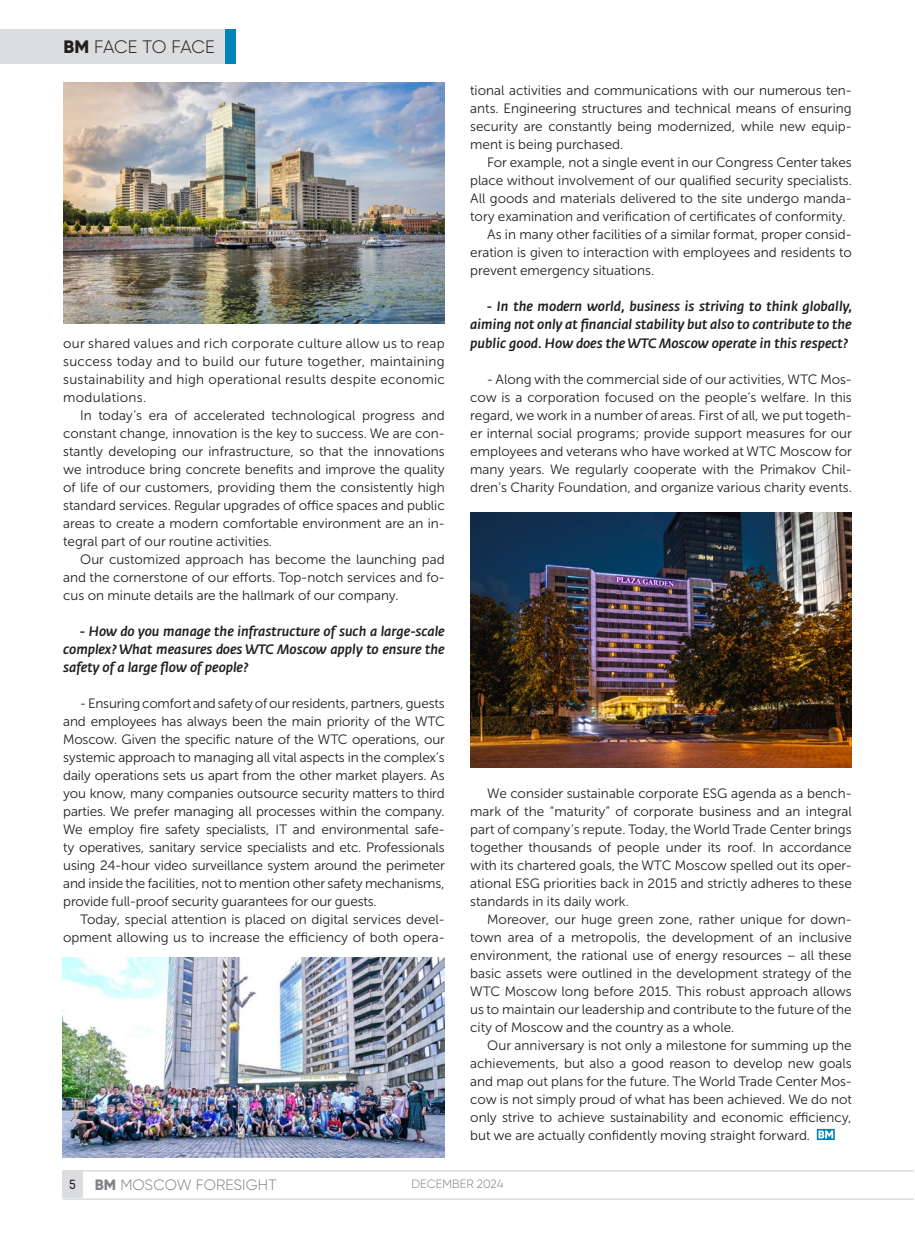
<style>
.page{position:relative;width:915px;height:1234px;background:#fff}
.page>*{position:absolute;margin:0;border:0;box-sizing:border-box;transform-origin:0 0}
.t1{font:300 18px "Gilroy";letter-spacing:-.015em;color:#231f20}
.t2{font:300 15px "Gilroy";letter-spacing:.01em;color:#808285}
.text{font:13.5px/18px "Museo Sans Cyrl 300";color:#231f20;text-align:justify}
.qwestion{font:italic 500 13.5px/18px "Fedra Sans Pro";color:#231f20;text-align:justify}
.t3{font:300 12px "Gilroy";letter-spacing:.01em;color:#808285}
.t4{font:12px "Kelson Sans";color:#231f20}
.s1{font-weight:800}
</style>
<div class="page">
<div style="left:0;top:30px;width:231px;height:34px;background:#dcdddf"></div>
<div style="left:226px;top:30px;width:10px;height:34px;background:#0083b6"></div>
<svg style="left:816px;top:1128px;width:18px;height:11px"></svg>
<img style="left:63px;top:957px;width:381px;height:200px">
<img style="left:63px;top:82px;width:381px;height:241px">
<img style="left:470px;top:512px;width:381px;height:255px">
<hr style="left:63px;top:1169px;width:850px;height:2px;background:#dcdddf">
<hr style="left:63px;top:1197px;width:850px;height:2px;background:#dcdddf">
<div style="left:63px;top:1171px;width:20px;height:26px;background:#dcdddf"></div>
<p class="t1" style="left:63px;top:36px;width:153px"><span class="s1">BM</span> FACE TO FACE</p>
<p class="text" style="left:63px;top:334px;width:383px">our shared values and rich corporate culture allow us to reap success today and to build our future together, maintaining sustainability and high operational results despite economic modulations.</p>
<p class="text" style="left:63px;top:406px;width:383px;text-indent:17px">In today’s era of accelerated technological progress and constant change, innovation is the key to success. We are con&shy;stantly developing our infrastructure, so that the innovations we introduce bring concrete benefits and improve the quality of life of our customers, providing them the consistently high standard services. Regular upgrades of office spaces and public areas to create a modern comfortable environment are an in&shy;tegral part of our routine activities.</p>
<p class="text" style="left:63px;top:550px;width:383px;text-indent:17px">Our customized approach has become the launching pad and the cornerstone of our efforts. Top-notch services and fo&shy;cus on minute details are the hallmark of our company.</p>
<p class="qwestion" style="left:63px;top:622px;width:383px;text-indent:17px">- How do you manage the infrastructure of such a large-scale complex? What measures does WTC Moscow apply to ensure the safety of a large flow of people?</p>
<p class="text" style="left:63px;top:694px;width:383px;text-indent:17px">- Ensuring comfort and safety of our residents, partners, guests and employees has always been the main priority of the WTC Moscow. Given the specific nature of the WTC operations, our systemic approach to managing all vital aspects in the complex’s daily operations sets us apart from the other market players. As you know, many companies outsource security matters to third parties. We prefer managing all processes within the company.<br>We employ fire safety specialists, IT and environmental safe&shy;ty operatives, sanitary service specialists and etc. Professionals using 24-hour video surveillance system around the perimeter and inside the facilities, not to mention other safety mechanisms, provide full-proof security guarantees for our guests.</p>
<p class="text" style="left:63px;top:910px;width:383px;text-align:right">Today, special attention is placed on digital services devel&shy;opment allowing us to increase the efficiency of both opera-</p>
<p class="text" style="left:470px;top:82px;width:383px">tional activities and communications with our numerous ten&shy;ants. Engineering structures and technical means of ensuring security are constantly being modernized, while new equip&shy;ment is being purchased.</p>
<p class="text" style="left:470px;top:154px;width:383px;text-indent:17px">For example, not a single event in our Congress Center takes place without involvement of our qualified security specialists.<br>All goods and materials delivered to the site undergo manda&shy;tory examination and verification of certificates of conformity.</p>
<p class="text" style="left:470px;top:226px;width:383px;text-indent:17px">As in many other facilities of a similar format, proper consid&shy;eration is given to interaction with employees and residents to prevent emergency situations.</p>
<p class="qwestion" style="left:470px;top:298px;width:383px;text-indent:17px">- In the modern world, business is striving to think globally, aiming not only at financial stability but also to contribute to the public good. How does the WTC Moscow operate in this respect?</p>
<p class="text" style="left:470px;top:370px;width:383px;text-indent:17px">- Along with the commercial side of our activities, WTC Mos&shy;cow is a corporation focused on the people’s welfare. In this regard, we work in a number of areas. First of all, we put togeth&shy;er internal social programs; provide support measures for our employees and veterans who have worked at WTC Moscow for many years. We regularly cooperate with the Primakov Chil&shy;dren’s Charity Foundation, and organize various charity events.</p>
<p class="text" style="left:470px;top:784px;width:383px;text-indent:17px">We consider sustainable corporate ESG agenda as a bench&shy;mark of the “maturity” of corporate business and an integral part of company’s repute. Today, the World Trade Center brings together thousands of people under its roof. In accordance with its chartered goals, the WTC Moscow spelled out its oper&shy;ational ESG priorities back in 2015 and strictly adheres to these standards in its daily work.</p>
<p class="text" style="left:470px;top:910px;width:383px;text-indent:17px">Moreover, our huge green zone, rather unique for down&shy;town area of a metropolis, the development of an inclusive environment, the rational use of energy resources – all these basic assets were outlined in the development strategy of the WTC Moscow long before 2015. This robust approach allows us to maintain our leadership and contribute to the future of the city of Moscow and the country as a whole.</p>
<p class="text" style="left:470px;top:1036px;width:383px;text-indent:17px">Our anniversary is not only a milestone for summing up the achievements, but also a good reason to develop new goals and map out plans for the future. The World Trade Center Mos&shy;cow is not simply proud of what has been achieved. We do not only strive to achieve sustainability and economic efficiency, but we are actually confidently moving straight forward.</p>
<p class="t4" style="left:70px;top:1177px;width:8px">5</p>
<p class="t2" style="left:95px;top:1174px;width:183px"><span class="s1">BM</span> MOSCOW FORESIGHT</p>
<p class="t3" style="left:411px;top:1176px;width:94px">DECEMBER 2024</p>
</div>
